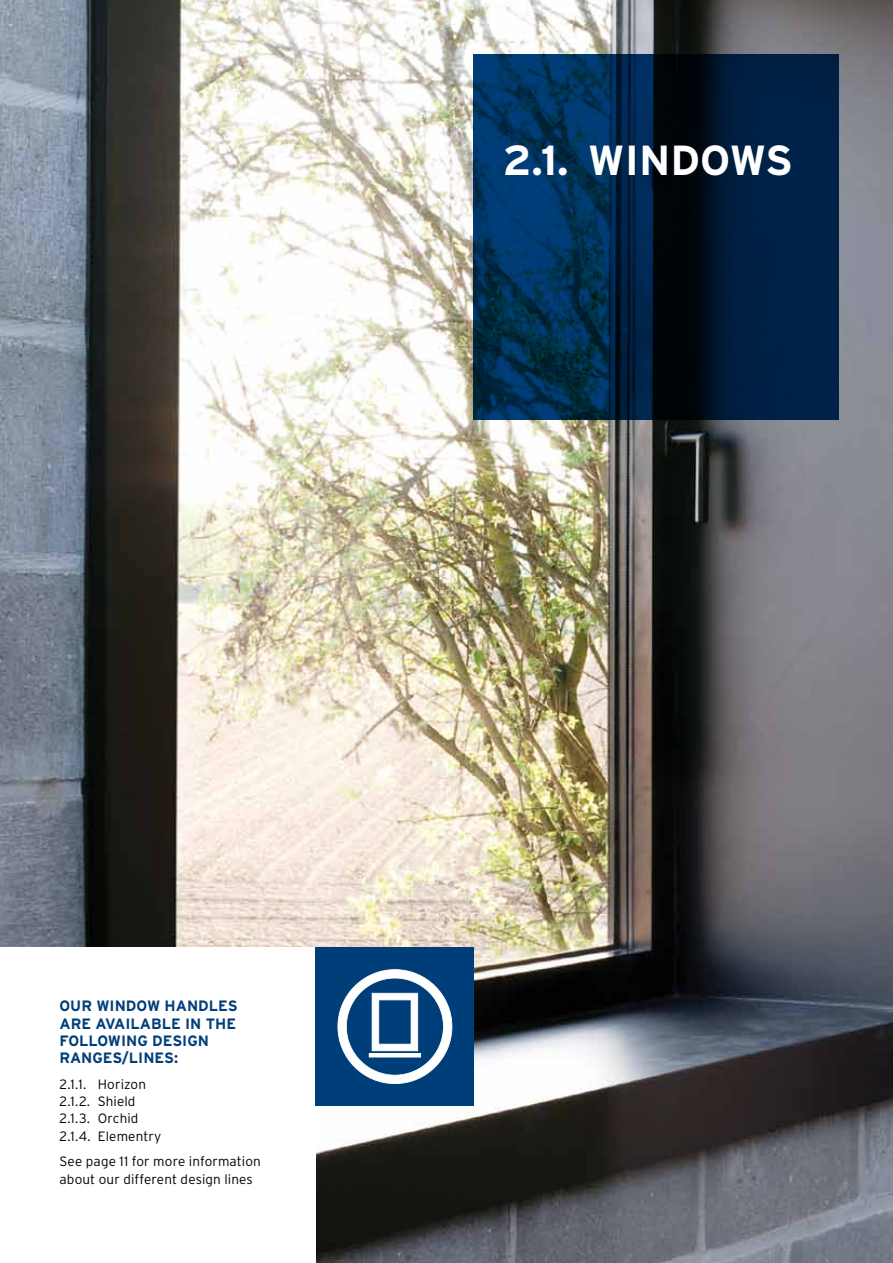
<style>
.page{position:relative;width:893px;height:1263px;background:#fff}
.page>*{position:absolute;margin:0;border:0;box-sizing:border-box;transform-origin:0 0}
.t1{font:700 42px "Interstate Rey";color:#fff}
.t2{font:700 15px/17.2px "Interstate Rey";color:#003e7a}
.t3{font:300 13.5px/17.2px "Interstate Rey";letter-spacing:.01em;color:#000}
</style>
<div class="page">
<img style="left:0;top:0;width:893px;height:1263px">
<svg style="left:473px;top:54px;width:366px;height:365px;background:#002344"></svg>
<div style="left:0;top:948px;width:316px;height:315px;background:#fff"></div>
<div style="left:316px;top:947px;width:158px;height:159px;background:#003e7a"></div>
<svg style="left:337px;top:969px;width:115px;height:115px"></svg>
<hr style="left:369px;top:1053px;width:52px;height:4px;background:#fff">
<h1 class="t1" style="left:503px;top:134px;width:166px">2.1. WINDO</h1>
<h1 class="t1" style="left:730px;top:134px;width:60px">WS</h1>
<p class="t2" style="left:60px;top:997px;width:180px;text-indent:37px">WI NDOW HANDLES<br>ARE AVAI LABLE I N THE<br>FOLLOWI NG DESIGN<br>RANGES/LI NES:</p>
<p class="t3" style="left:60px;top:1075px;width:103px">2.1.1. Horizon<br>2.1.2. Shield<br>2.1.3. Orchid<br>2.1.4. Elementry</p>
<p class="t3" style="left:60px;top:1153px;width:203px">See page 11 for more information about our different design lines</p>
<p class="t2" style="left:60px;top:997px;width:12px">OUR</p>
</div>
